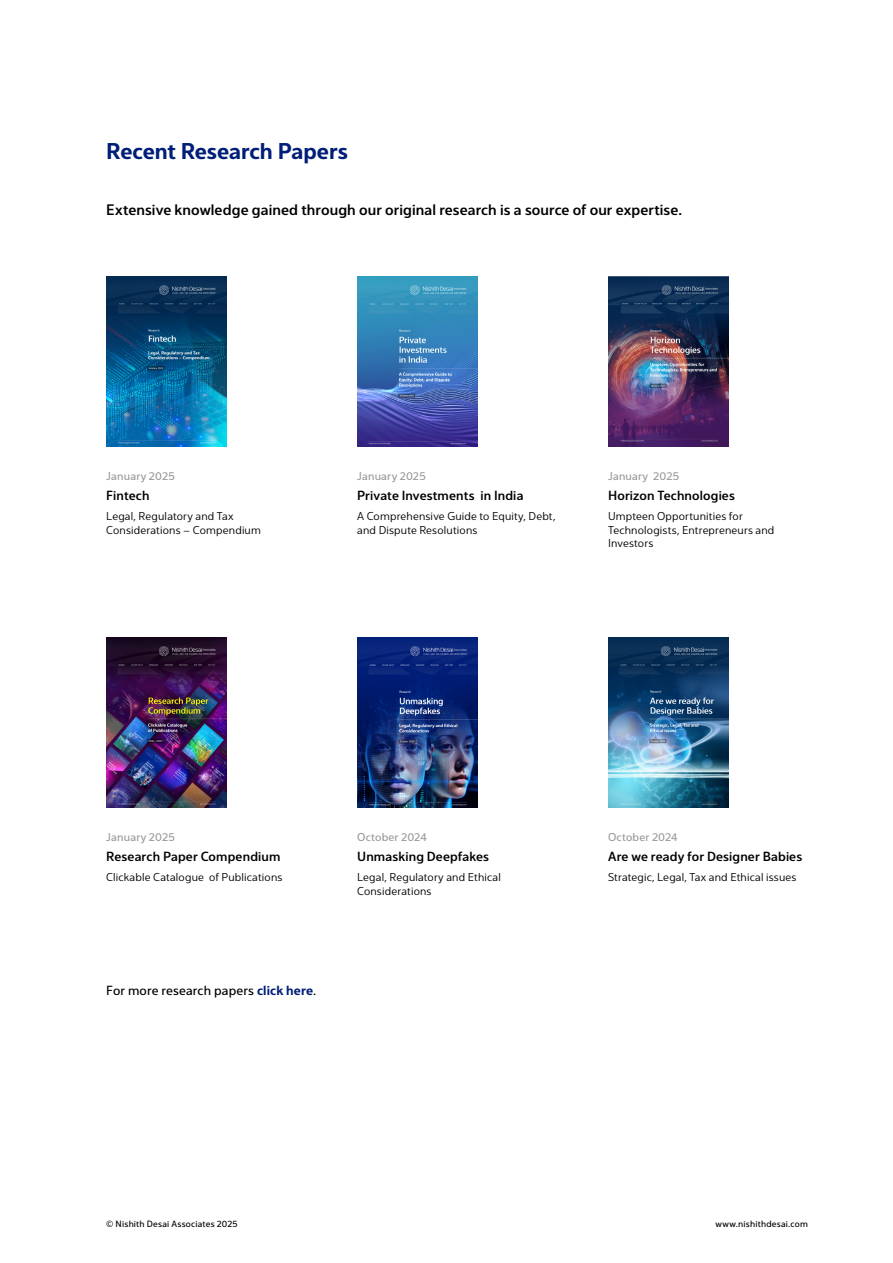
<style>
.page{position:relative;width:893px;height:1263px;background:#fff}
.page>*{position:absolute;margin:0;border:0;box-sizing:border-box;transform-origin:0 0}
.Paragraph_HEAD_S_1_2_G__1_0_0_5__1_0{font:600 22.5px "Interval Next";color:#001e78}
.Paragraph_Style_1_5_G{font:15px "Interval Next Med";letter-spacing:.005em;color:#000}
.Paragraph_BODY_S_1_2__0_3___0_5{font:13.05px "Interval Next Med";letter-spacing:.015em;color:#000}
.Paragraph_Style_1_35{font:13.05px "Interval Next Reg";letter-spacing:.015em;color:#000}
.Paragraph_BODY_XS_1_2__0_5{font:11.25px/13.5px "Interval Next";letter-spacing:.015em;color:#000}
.Paragraph_BODY_XS_1_2__0_5-2{font:11.25px "Interval Next Reg";letter-spacing:.015em;color:#999}
.t1{font:9px "Interval Next Reg";letter-spacing:.025em;color:#000}
.s1{font-family:"Interval Next";font-weight:600;color:#001e78}
</style>
<div class="page">
<img style="left:106px;top:277px;width:121px;height:170px">
<img style="left:357px;top:277px;width:120px;height:170px">
<img style="left:608px;top:277px;width:120px;height:170px">
<img style="left:106px;top:638px;width:121px;height:170px">
<img style="left:357px;top:638px;width:120px;height:170px">
<img style="left:608px;top:638px;width:120px;height:170px">
<p class="Paragraph_HEAD_S_1_2_G__1_0_0_5__1_0" style="left:106px;top:134px;width:243px">Recent Research Papers</p>
<p class="Paragraph_Style_1_5_G" style="left:106px;top:199px;width:577px">Extensive knowledge gained through our original research is a source of our expertise.</p>
<p class="Paragraph_BODY_XS_1_2__0_5-2" style="left:106px;top:468px;width:70px">January 2025</p>
<p class="Paragraph_BODY_S_1_2__0_3___0_5" style="left:106px;top:486px;width:45px">Fintech</p>
<p class="Paragraph_BODY_XS_1_2__0_5" style="left:106px;top:508px;width:156px">Legal, Regulatory and Tax<br>Considerations – Compendium</p>
<p class="Paragraph_BODY_XS_1_2__0_5-2" style="left:357px;top:468px;width:70px">January 2025</p>
<p class="Paragraph_BODY_S_1_2__0_3___0_5" style="left:357px;top:486px;width:168px">Private Investments in India</p>
<p class="Paragraph_BODY_XS_1_2__0_5" style="left:357px;top:508px;width:200px">A Comprehensive Guide to Equity, Debt, and Dispute Resolutions</p>
<p class="Paragraph_BODY_XS_1_2__0_5-2" style="left:608px;top:468px;width:73px">January 2025</p>
<p class="Paragraph_BODY_S_1_2__0_3___0_5" style="left:608px;top:486px;width:128px">Horizon Technologies</p>
<p class="Paragraph_BODY_XS_1_2__0_5" style="left:608px;top:508px;width:168px">Umpteen Opportunities for<br>Technologists, Entrepreneurs and<br>Investors</p>
<p class="Paragraph_BODY_XS_1_2__0_5-2" style="left:106px;top:829px;width:70px">January 2025</p>
<p class="Paragraph_BODY_S_1_2__0_3___0_5" style="left:106px;top:847px;width:176px">Research Paper Compendium</p>
<p class="Paragraph_BODY_XS_1_2__0_5" style="left:106px;top:869px;width:178px">Clickable Catalogue of Publications</p>
<p class="Paragraph_Style_1_35" style="left:106px;top:981px;width:211px">For more research papers <span class="s1">click here</span>.</p>
<p class="Paragraph_BODY_XS_1_2__0_5-2" style="left:357px;top:829px;width:71px">October 2024</p>
<p class="Paragraph_BODY_S_1_2__0_3___0_5" style="left:357px;top:847px;width:133px">Unmasking Deepfakes</p>
<p class="Paragraph_BODY_XS_1_2__0_5" style="left:357px;top:869px;width:145px">Legal, Regulatory and Ethical<br>Considerations</p>
<p class="Paragraph_BODY_XS_1_2__0_5-2" style="left:608px;top:829px;width:71px">October 2024</p>
<p class="Paragraph_BODY_S_1_2__0_3___0_5" style="left:608px;top:847px;width:196px">Are we ready for Designer Babies</p>
<p class="Paragraph_BODY_XS_1_2__0_5" style="left:608px;top:869px;width:190px">Strategic, Legal, Tax and Ethical issues</p>
<p class="t1" style="left:106px;top:1217px;width:133px">© Nishith Desai Associates 2025</p>
<p class="t1" style="left:715px;top:1217px;width:94px">www.nishithdesai.com</p>
</div>
